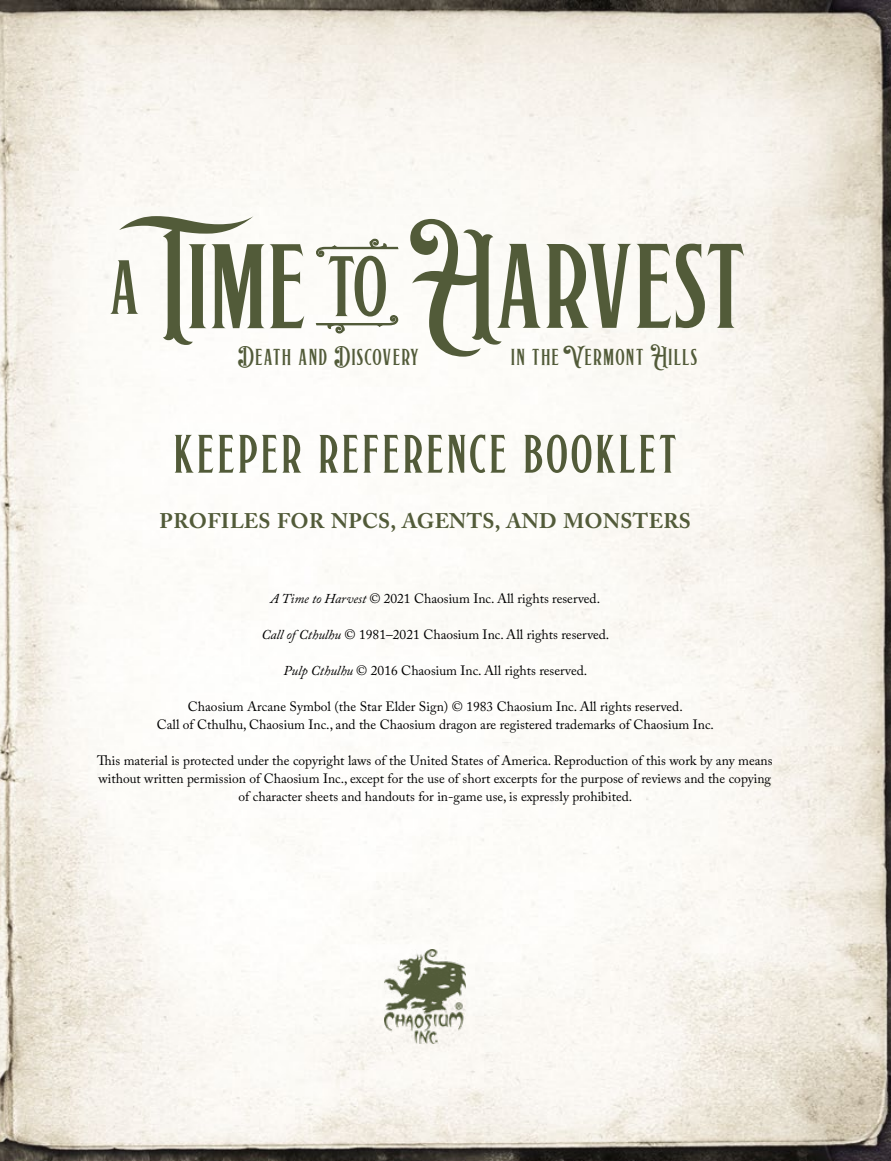
<style>
.page{position:relative;width:891px;height:1161px;background:#fff}
.page>*{position:absolute;margin:0;border:0;box-sizing:border-box;transform-origin:0 0}
.t1{font:120px "Botanist";color:#525b39}
.t2{font:85.65px "Botanist";color:#525b39}
.t3{font:76.5px "Botanist";color:#525b39}
.t4{font:54px "Botanist";letter-spacing:.05em;color:#525b39}
.t5{font:22.95px "Botanist";letter-spacing:.05em;color:#525b39}
.Header_2{font:700 21px "Adobe Caslon Pro";letter-spacing:.015em;color:#525b39}
.Body_No_Indent{font:13.5px/18px "Adobe Caslon Pro";color:#000;text-align:center}
.s1{font-style:italic}
</style>
<div class="page">
<img style="left:0;top:0;width:891px;height:1161px">
<img style="left:385px;top:950px;width:81px;height:94px">
<svg style="left:317px;top:239px;width:81px;height:17px"></svg>
<svg style="left:317px;top:316px;width:81px;height:17px"></svg>
<p class="t1" style="left:165px;top:217px;width:143px">Time</p>
<p class="t1" style="left:408px;top:216px;width:340px">Harvest</p>
<p class="t2" style="left:327px;top:236px;width:62px">to</p>
<p class="t3" style="left:109px;top:243px;width:33px">a</p>
<p class="t5" style="left:238px;top:344px;width:183px">Death and Discovery</p>
<p class="t5" style="left:511px;top:344px;width:188px">in the Vermont Hills</p>
<p class="t4" style="left:173px;top:422px;width:505px">keeper reference booklet</p>
<p class="Header_2" style="left:160px;top:508px;width:533px">PROFILES FOR NPCS, AGENTS, AND MONSTERS</p>
<p class="Body_No_Indent" style="left:271px;top:589px;width:331px"><span class="s1">A Time to Harvest</span> © 2021 Chaosium Inc. All rights reserved.</p>
<p class="Body_No_Indent" style="left:261px;top:625px;width:349px"><span class="s1">Call of Cthulhu</span> © 1981–2021 Chaosium Inc. All rights reserved.</p>
<p class="Body_No_Indent" style="left:283px;top:661px;width:305px"><span class="s1">Pulp Cthulhu</span> © 2016 Chaosium Inc. All rights reserved.</p>
<p class="Body_No_Indent" style="left:188px;top:697px;width:496px">Chaosium Arcane Symbol (the Star Elder Sign) © 1983 Chaosium Inc. All rights reserved.</p>
<p class="Body_No_Indent" style="left:157px;top:715px;width:559px">Call of Cthulhu, Chaosium Inc., and the Chaosium dragon are registered trademarks of Chaosium Inc.</p>
<p class="Body_No_Indent" style="left:97px;top:751px;width:677px">This material is protected under the copyright laws of the United States of America. Reproduction of this work by any means without written permission of Chaosium Inc., except for the use of short excerpts for the purpose of reviews and the copying of character sheets and handouts for in-game use, is expressly prohibited.</p>
</div>
